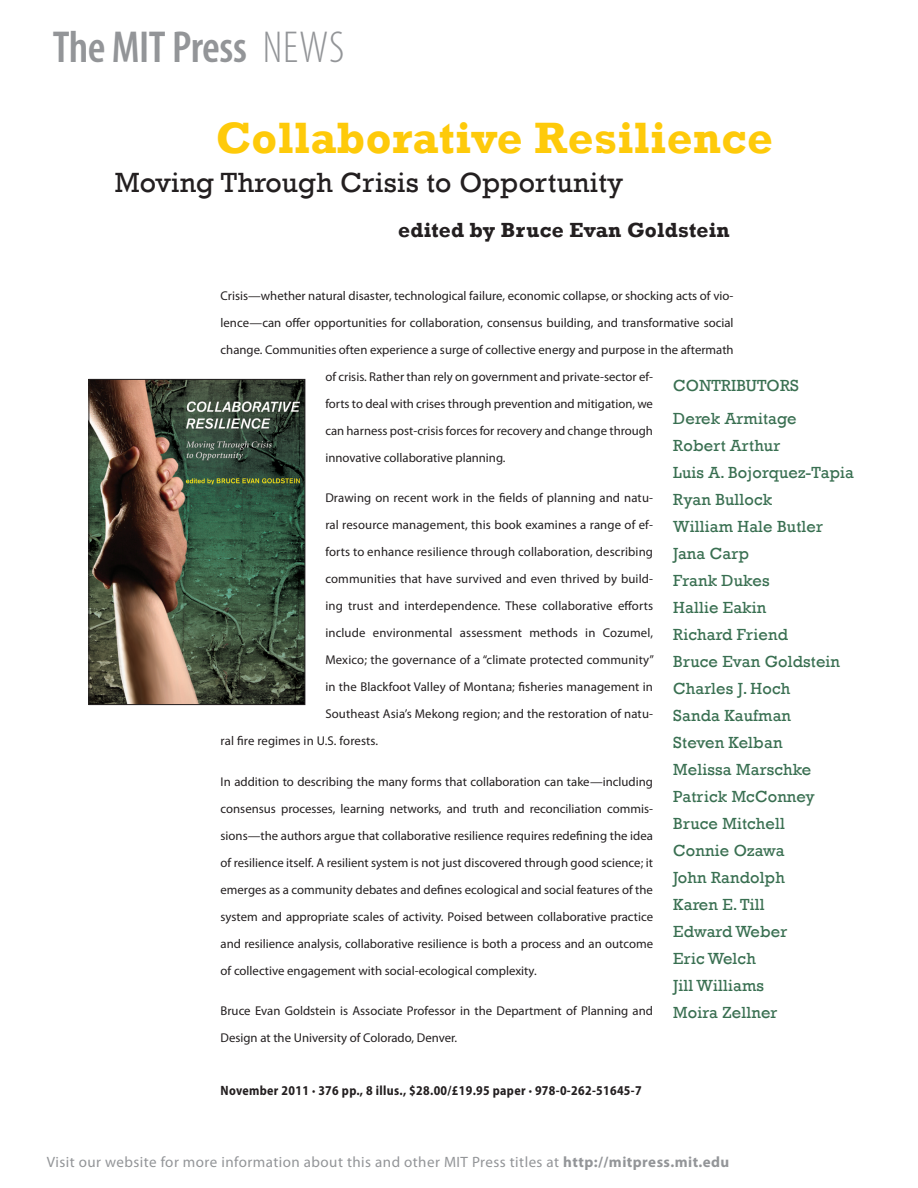
<style>
.page{position:relative;width:918px;height:1188px;background:#fff}
.page>*{position:absolute;margin:0;border:0;box-sizing:border-box;transform-origin:0 0}
.t1{font:700 45px "Rockwell";letter-spacing:.01em;color:#feca0a}
.t2{font:600 condensed 45px "Myriad Pro";letter-spacing:-.01em;color:#939598}
.t3{font:28.5px "Rockwell";letter-spacing:.01em;color:#231f20}
.t4{font:700 21px "Rockwell";letter-spacing:.01em;color:#231f20}
.t5{font:16.5px/27px "Rockwell";letter-spacing:.01em;color:#396f51}
.t6{font:15px "Myriad Pro";letter-spacing:.03em;color:#939598}
.t7{font:700 semi-condensed 13.5px "Myriad Pro";letter-spacing:.025em;color:#231f20;scale:.95 1}
.t8{font:12.75px/27px "Myriad Pro";color:#231f20;text-align:justify}
.s1{font-weight:300}
.s2{font-weight:400;font-stretch:condensed}
.s3{font-weight:700}
</style>
<div class="page">
<img style="left:91px;top:381px;width:212px;height:322px">
<div style="left:89px;top:379px;width:216px;height:326px;border:1px solid #231f20"></div>
<h1 class="t2" style="left:53px;top:22px;width:293px">The MIT Press <span class="s1">NEWS</span></h1>
<h1 class="t1" style="left:216px;top:110px;width:559px">Collaborative Resilience</h1>
<h2 class="t3" style="left:115px;top:166px;width:510px">Moving Through Crisis to Opportunity</h2>
<h3 class="t4" style="left:398px;top:218px;width:333px">edited by Bruce Evan Goldstein</h3>
<p class="t8" style="left:221px;top:282px;width:514px">Crisis—whether natural disaster, technological failure, economic collapse, or shocking acts of vio-</p>
<p class="t8" style="left:221px;top:309px;width:515px">lence—can offer opportunities for collaboration, consensus building, and transformative social</p>
<p class="t8" style="left:221px;top:336px;width:515px">change. Communities often experience a surge of collective energy and purpose in the aftermath</p>
<p class="t8" style="left:325px;top:363px;width:329px">of crisis. Rather than rely on government and private-sector ef-</p>
<p class="t8" style="left:325px;top:390px;width:329px">forts to deal with crises through prevention and mitigation, we</p>
<p class="t8" style="left:325px;top:417px;width:329px">can harness post-crisis forces for recovery and change through</p>
<p class="t8" style="left:325px;top:444px;width:182px">innovative collaborative planning.</p>
<p class="t8" style="left:325px;top:485px;width:329px">Drawing on recent work in the fields of planning and natu-</p>
<p class="t8" style="left:325px;top:512px;width:329px">ral resource management, this book examines a range of ef-</p>
<p class="t8" style="left:325px;top:539px;width:329px">forts to enhance resilience through collaboration, describing</p>
<p class="t8" style="left:325px;top:566px;width:329px">communities that have survived and even thrived by build-</p>
<p class="t8" style="left:325px;top:593px;width:329px">ing trust and interdependence. These collaborative efforts</p>
<p class="t8" style="left:325px;top:620px;width:329px">include environmental assessment methods in Cozumel,</p>
<p class="t8" style="left:325px;top:647px;width:330px">Mexico; the governance of a “climate protected community”</p>
<p class="t8" style="left:325px;top:674px;width:329px">in the Blackfoot Valley of Montana; fisheries management in</p>
<p class="t8" style="left:325px;top:701px;width:329px">Southeast Asia’s Mekong region; and the restoration of natu-</p>
<p class="t8" style="left:221px;top:728px;width:159px">ral fire regimes in U.S. forests.</p>
<p class="t8" style="left:221px;top:768px;width:434px">In addition to describing the many forms that collaboration can take—including consensus processes, learning networks, and truth and reconciliation commis&shy;sions—the authors argue that collaborative resilience requires redefining the idea of resilience itself. A resilient system is not just discovered through good science; it emerges as a community debates and defines ecological and social features of the system and appropriate scales of activity. Poised between collaborative practice and resilience analysis, collaborative resilience is both a process and an outcome of collective engagement with social-ecological complexity.</p>
<p class="t8" style="left:221px;top:998px;width:434px">Bruce Evan Goldstein is Associate Professor in the Department of Planning and<br>Design at the University of Colorado, Denver.</p>
<p class="t5" style="left:673px;top:368px;width:127px;line-height:33.8px">Contributors<br>Derek Armitage</p>
<p class="t5" style="left:673px;top:433px;width:182px">Robert Arthur<br>Luis A. Bojorquez-Tapia<br>Ryan Bullock<br>William Hale Butler<br>Jana Carp<br>Frank Dukes<br>Hallie Eakin<br>Richard Friend<br>Bruce Evan Goldstein<br>Charles J. Hoch<br>Sanda Kaufman<br>Steven Kelban<br>Melissa Marschke<br>Patrick McConney<br>Bruce Mitchell<br>Connie Ozawa<br>John Randolph<br>Karen E. Till<br>Edward Weber<br>Eric Welch<br>Jill Williams<br>Moira Zellner</p>
<p class="t7" style="left:221px;top:1083px;width:445px">November 2011 <span class="s2">•</span> 376 pp., 8 illus., $28.00/£19.95 paper <span class="s2">•</span> 978-0-262-51645-7</p>
<p class="t6" style="left:47px;top:1154px;width:684px">Visit our website for more information about this and other MIT Press titles at <span class="s3">http://mitpress.mit.edu</span></p>
</div>
